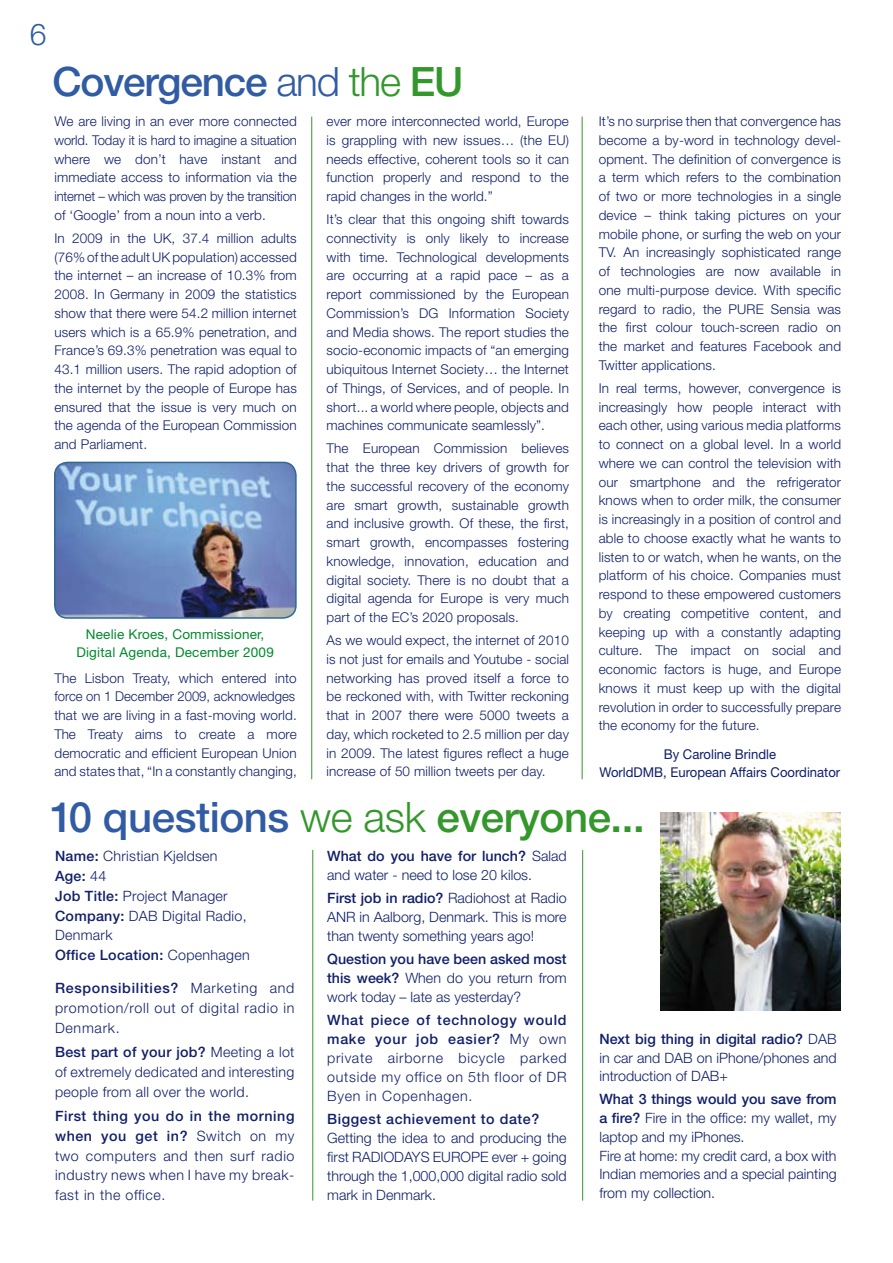
<style>
.page{position:relative;width:893px;height:1263px;background:#fff}
.page>*{position:absolute;margin:0;border:0;box-sizing:border-box;transform-origin:0 0}
.t1{font:500 42px "Helvetica Neue";letter-spacing:-.01em;color:#315ca3}
.t2{font:500 40.5px "Helvetica Neue";letter-spacing:-.03em;color:#315ca3}
.t3{font:300 14.25px/18.9px "Helvetica Neue";color:#101f69;text-align:justify}
.t4{font:300 14.25px/20px "Helvetica Neue";letter-spacing:.02em;color:#101f69}
.t5{font:500 14.25px "Helvetica Neue";letter-spacing:.04em;color:#101f69}
.t6{font:300 13.5px/18.8px "Helvetica Neue";letter-spacing:.01em;color:#101f69;text-align:justify}
.t7{font:13.5px/18px "Helvetica Neue";color:#101f69;text-align:center}
.t8{font:13.5px/18px "Helvetica Neue";letter-spacing:.015em;color:#00892d;text-align:center}
.s1{font-weight:300}
.s2{font-weight:300;color:#33972b}
.s3{color:#33972b}
.s4{font-weight:500}
</style>
<div class="page">
<hr style="left:311px;top:117px;width:1px;height:662px;background:#33972b">
<hr style="left:582px;top:117px;width:1px;height:662px;background:#33972b">
<img style="left:55px;top:462px;width:241px;height:156px;border-radius:13px">
<div style="left:54px;top:462px;width:243px;height:157px;border:2px solid #2f6993;border-radius:13px"></div>
<img style="left:660px;top:812px;width:181px;height:198px">
<hr style="left:312px;top:850px;width:1px;height:350px;background:#33972b">
<hr style="left:582px;top:850px;width:1px;height:350px;background:#33972b">
<h2 class="t2" style="left:53px;top:57px;width:412px">Covergence <span class="s1">and</span> <span class="s2">the</span> <span class="s3">EU</span></h2>
<p class="t6" style="left:54px;top:112px;width:244px">We are living in an ever more connected world. Today it is hard to imagine a situation where we don’t have instant and immediate access to information via the internet – which was proven by the transition of ‘Google’ from a noun into a verb.</p>
<p class="t6" style="left:54px;top:228px;width:244px">In 2009 in the UK, 37.4 million adults (76% of the adult UK population) accessed the internet – an increase of 1 0.3% from 2008. In Germany in 2009 the statistics show that there were 54.2 million internet users which is a 65.9% penetration, and France’s 69.3% penetration was equal to 43.1 million users. The rapid adoption of the internet by the people of Europe has ensured that the issue is very much on the agenda of the European Commission and Parliament.</p>
<p class="t6" style="left:327px;top:112px;width:244px">ever more interconnected world, Europe is grappling with new issues… (the EU) needs effective, coherent tools so it can function properly and respond to the rapid changes in the world.”</p>
<p class="t6" style="left:327px;top:210px;width:244px">It’s clear that this ongoing shift towards connectivity is only likely to increase with time. Technological developments are occurring at a rapid pace – as a report commissioned by the European Commission’s DG</p>
<p class="t6" style="left:327px;top:303px;width:244px;text-indent:122px">Information Society and Media shows. The report studies the socio-economic impacts of “an emerging ubiquitous Internet Society… the Internet of Things, of Services, and of people. In short... a world where people, objects and machines communicate seamlessly”.</p>
<p class="t6" style="left:327px;top:439px;width:244px">The European Commission believes that the three key drivers of growth for the successful recovery of the economy are smart growth, sustainable growth and inclusive growth. Of these, the first, smart growth, encompasses fostering knowledge, innovation, education and digital society. There is no doubt that a digital agenda for Europe is very much part of the EC ’s 2020 proposals.</p>
<p class="t6" style="left:327px;top:631px;width:244px">As we would expect, the internet of 201 0 is not just for emails and Youtube - social networking has proved itself a force to be reckoned with, with Twitter reckoning that in 2007 there were 5000 tweets a day, which rocketed to 2.5 million per day in 2009. The latest figures reflect a huge increase of 50 million tweets per day.</p>
<p class="t8" style="left:76px;top:625px;width:199px">Neelie Kroes, Commissioner,<br>Digital Agenda, December 2009</p>
<p class="t6" style="left:54px;top:668px;width:244px;text-align:left">The Lisbon Treaty, which entered into force on 1 December 2009, acknowledges that we are living in a fast-moving world.<br>The Treaty aims to create a more democratic and efficient European Union and states that, “In a constantly changing,</p>
<p class="t6" style="left:599px;top:112px;width:244px">It’s no surprise then that convergence has become a by-word in technology devel&shy;opment. The definition of convergence is a term which refers to the combination of two or more technologies in a single device – think taking pictures on your mobile phone, or surfing the web on your TV. An increasingly sophisticated range of technologies are now available in one multi-purpose device. With specific regard to radio, the PURE Sensia was the first colour touch-screen radio on the market and features Facebook and Twitter applications.</p>
<p class="t6" style="left:599px;top:378px;width:244px">In real terms, however, convergence is increasingly how people interact with each other, using various media platforms to connect on a global level. In a world where we can control the television with our smartphone and the refrigerator knows when to order milk, the consumer is increasingly in a position of control and able to choose exactly what he wants to listen to or watch, when he wants, on the platform of his choice. Companies must respond to these empowered customers by creating competitive content, and keeping up with a constantly adapting culture. The impact on social and economic factors is huge, and Europe knows it must keep up with the digital revolution in order to successfully prepare the economy for the future.</p>
<p class="t7" style="left:600px;top:745px;width:242px">By Caroline Brindle<br>WorldDMB, European Affairs Coordinator</p>
<h1 class="t1" style="left:50px;top:792px;width:596px">10 questions <span class="s2">we ask</span> <span class="s3">everyone...</span></h1>
<p class="t4" style="left:55px;top:845px;width:196px"><span class="s4">Name:</span> Christian Kjeldsen<br><span class="s4">Age:</span> 44<br><span class="s4">Job Title:</span> Project Manager<br><span class="s4">Company:</span> DAB Digital Radio,<br>Denmark<br><span class="s4">Office Location:</span> Copenhagen</p>
<p class="t3" style="left:55px;top:978px;width:241px;line-height:20px"><span class="s4">Responsibilities?</span> Marketing and promotion/roll out of digital radio in Denmark.</p>
<p class="t3" style="left:55px;top:1041px;width:241px;line-height:20px"><span class="s4">Best part of your job?</span> Meeting a lot of extremely dedicated and interesting people from all over the world.</p>
<p class="t3" style="left:55px;top:1105px;width:241px;line-height:20px"><span class="s4">First thing you do in the morning when you get in?</span> Switch on my two computers and then surf radio industry news when I have my break&shy;fast in the office.</p>
<p class="t3" style="left:327px;top:846px;width:241px"><span class="s4">What do you have for lunch?</span> Salad and water - need to lose 20 kilos.</p>
<p class="t3" style="left:327px;top:888px;width:241px"><span class="s4">First job in radio?</span> Radiohost at Radio AN R in Aalborg, Denmark. This is more than twenty something years ago!</p>
<p class="t3" style="left:327px;top:949px;width:241px"><span class="s4">Question you have been asked most this week?</span> When do you return from work today – late as yesterday?</p>
<p class="t3" style="left:327px;top:1010px;width:241px"><span class="s4">What piece of technology would make your job easier?</span> My own private airborne bicycle parked outside my office on 5th floor of DR Byen in Copenhagen.</p>
<p class="t5" style="left:327px;top:1111px;width:214px">Biggest achievement to date?</p>
<p class="t3" style="left:327px;top:1128px;width:241px">Getting the idea to and producing the first RADIODAY</p>
<p class="t3" style="left:327px;top:1147px;width:241px;text-indent:93px">S EU ROPE ever + going through the 1 ,000,000 digital radio sold mark in Denmark.</p>
<p class="t3" style="left:599px;top:1029px;width:239px"><span class="s4">Next big thing in digital radio?</span> DAB in car and DAB on iPhone/phones and introduction of DAB+</p>
<p class="t3" style="left:599px;top:1090px;width:239px;text-align:left"><span class="s4">What 3 things would you save from a fire?</span> Fire in the office: my wallet, my laptop and my iPhones.<br>Fire at home: my credit card, a box with<br>Indian memories and a special painting from my collection.</p>
</div>
